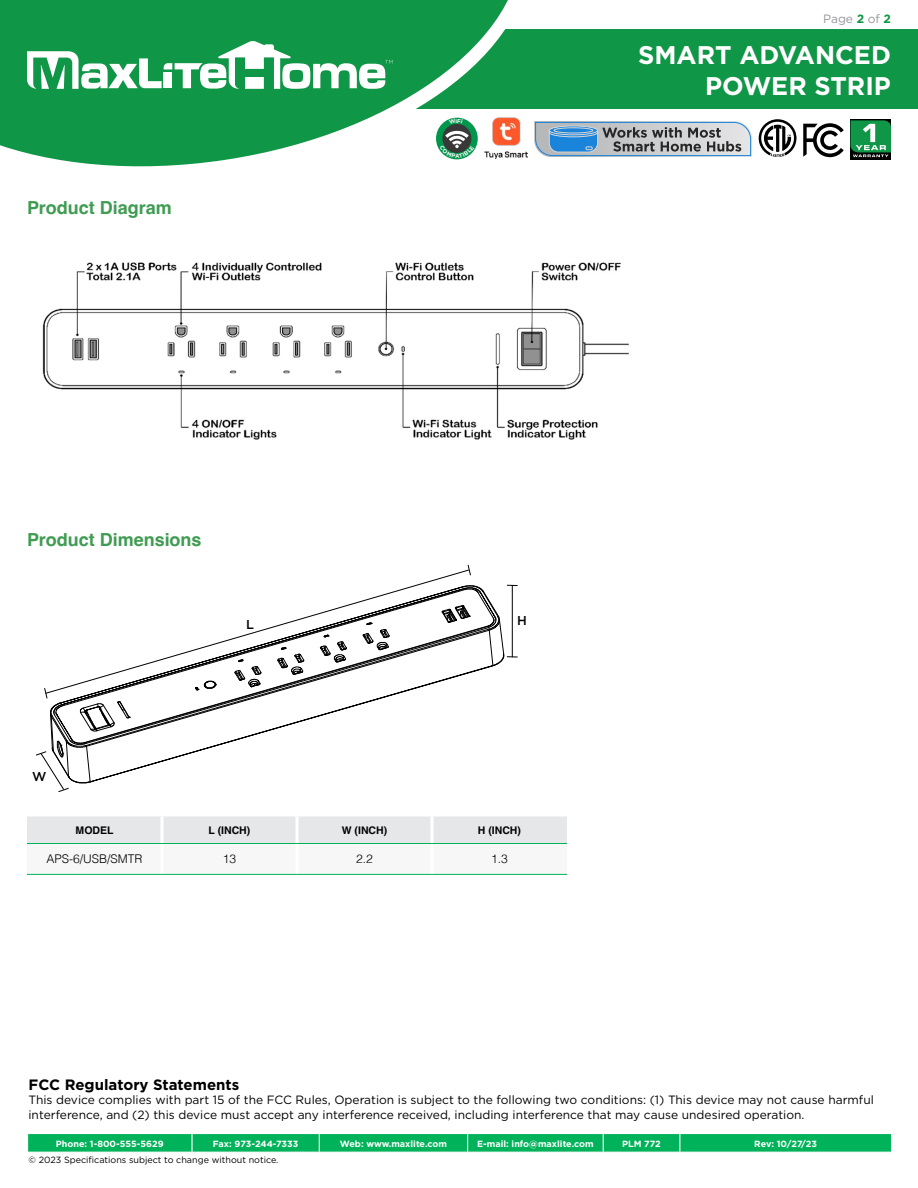
<style>
.page{position:relative;width:918px;height:1188px;background:#fff}
.page>*{position:absolute;margin:0;border:0;box-sizing:border-box;transform-origin:0 0}
.t1{font:700 25.5px/30.6px "Gotham";color:#fff;text-align:right}
.t2{font:700 18px "Helvetica";color:#3f9c52}
.t3{font:700 15px "Gotham";color:#000}
.t4{font:500 12.9px "Gotham";color:#000}
.t5{font:12px/14.4px "Gotham";color:#000}
.t6{font:300 12px "Helvetica";color:#000}
.t7{font:12px "Gotham";color:#939598}
.t8{font:700 10.5px "Helvetica";color:#000}
.t9{font:700 9px "Gotham";color:#fff}
.t10{font:9px "Gotham";color:#000}
.s1{font-weight:700;color:#109647}
</style>
<div class="page">
<svg style="left:27px;top:1134px;width:865px;height:18px;background:#08b45e"></svg>
<div style="left:0;top:29px;width:918px;height:80px;background:#109647"></div>
<svg style="left:0;top:0;width:528px;height:167px;fill:#109647"></svg>
<svg style="left:27px;top:41px;width:366px;height:48px"></svg>
<svg style="left:850px;top:119px;width:41px;height:40px"></svg>
<svg style="left:850px;top:120px;width:41px;height:37px;background:#33925a"></svg>
<div style="left:436px;top:118px;width:42px;height:41px;background:#00964c;border-radius:50%"></div>
<div style="left:442px;top:124px;width:29px;height:29px;background:#383838;border-radius:50%"></div>
<img style="left:485px;top:118px;width:42px;height:41px">
<svg style="left:803px;top:123px;width:41px;height:34px"></svg>
<svg style="left:759px;top:119px;width:37px;height:38px"></svg>
<svg style="left:534px;top:121px;width:218px;height:36px;background:#98abbc"></svg>
<svg style="left:27px;top:817px;width:540px;height:57px"></svg>
<hr style="left:296px;top:844px;width:2px;height:30px;background:#fff">
<hr style="left:296px;top:817px;width:2px;height:26px;background:#fff">
<hr style="left:430px;top:817px;width:4px;height:26px;background:#f8f9f9">
<hr style="left:430px;top:844px;width:4px;height:30px;background:#fff">
<hr style="left:160px;top:817px;width:4px;height:26px;background:#f8f9f9">
<hr style="left:160px;top:844px;width:4px;height:30px;background:#fff">
<hr style="left:27px;top:874px;width:135px;height:1px;background:#00b259">
<hr style="left:162px;top:874px;width:135px;height:1px;background:#00b259">
<hr style="left:297px;top:874px;width:135px;height:1px;background:#00b259">
<hr style="left:432px;top:874px;width:135px;height:1px;background:#00b259">
<hr style="left:27px;top:843px;width:135px;height:1px;background:#00b259">
<hr style="left:162px;top:843px;width:135px;height:1px;background:#00b259">
<hr style="left:297px;top:843px;width:135px;height:1px;background:#00b259">
<hr style="left:432px;top:843px;width:135px;height:1px;background:#00b259">
<img style="left:42px;top:262px;width:587px;height:178px">
<svg style="left:135px;top:667px;width:356px;height:103px"></svg>
<svg style="left:66px;top:570px;width:404px;height:124px"></svg>
<svg style="left:441px;top:584px;width:76px;height:83px"></svg>
<svg style="left:467px;top:564px;width:4px;height:12px"></svg>
<svg style="left:36px;top:687px;width:99px;height:105px"></svg>
<svg style="left:439px;top:130px;width:35px;height:28px"></svg>
<p class="t7" style="left:823px;top:11px;width:69px">Page <span class="s1">2</span> of <span class="s1">2</span></p>
<h2 class="t2" style="left:27px;top:197px;width:146px">Product Diagram</h2>
<h1 class="t1" style="left:638px;top:40px;width:254px">SMART ADVANCED<br>POWER STRIP</h1>
<h2 class="t2" style="left:27px;top:529px;width:176px">Product Dimensions</h2>
<p class="t4" style="left:246px;top:616px;width:9px">L</p>
<p class="t4" style="left:517px;top:612px;width:11px">H</p>
<p class="t4" style="left:32px;top:768px;width:16px">W</p>
<p class="t8" style="left:76px;top:824px;width:39px">MODEL</p>
<p class="t8" style="left:209px;top:824px;width:43px">L (INCH)</p>
<p class="t8" style="left:342px;top:824px;width:47px">W (INCH)</p>
<p class="t8" style="left:478px;top:824px;width:45px">H (INCH)</p>
<p class="t6" style="left:46px;top:849px;width:98px">APS-6/USB/SMTR</p>
<p class="t6" style="left:223px;top:849px;width:15px">13</p>
<p class="t6" style="left:356px;top:849px;width:18px">2.2</p>
<p class="t6" style="left:491px;top:849px;width:18px">1.3</p>
<p class="t3" style="left:28px;top:1075px;width:212px">FCC Regulatory Statements</p>
<p class="t5" style="left:28px;top:1093px;width:847px">This device complies with part 15 of the FCC Rules, Operation is subject to the following two conditions: (1) This device may not cause harmful interference, and (2) this device must accept any interference received, including interference that may cause undesired operation.</p>
<p class="t9" style="left:56px;top:1137px;width:109px">Phone: 1-800-555-5629</p>
<p class="t9" style="left:213px;top:1137px;width:87px">Fax: 973-244-7333</p>
<p class="t9" style="left:340px;top:1137px;width:109px">Web: www.maxlite.com</p>
<p class="t9" style="left:477px;top:1137px;width:118px">E-mail: info@maxlite.com</p>
<p class="t9" style="left:622px;top:1137px;width:40px">PLM 772</p>
<p class="t9" style="left:754px;top:1137px;width:64px">Rev: 10/27/23</p>
<p class="t10" style="left:28px;top:1154px;width:252px">© 2023 Specifications subject to change without notice.</p>
</div>
